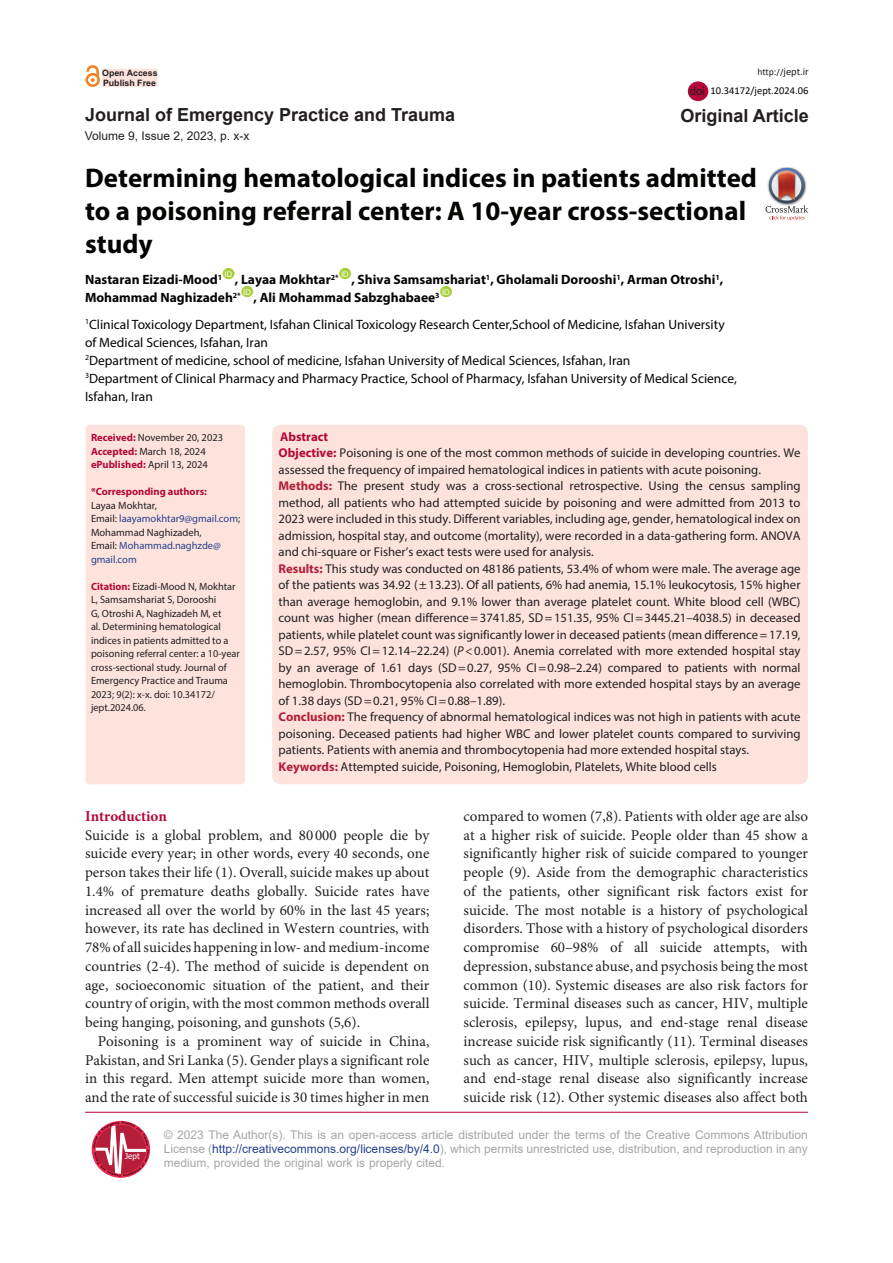
<style>
.page{position:relative;width:893px;height:1263px;background:#fff}
.page>*{position:absolute;margin:0;border:0;box-sizing:border-box;transform-origin:0 0}
.Pa3{font:700 27px/33px "Myriad Pro";color:#040503}
.t1{font:700 18px "Arial";color:#231f20}
.Body_Text{font:15px/18.8px "Minion Pro";color:#231f20;text-align:justify}
.t2{font:700 15px "Minion Pro";color:#b30838}
.t3{font:13.5px/18px "Myriad Pro";color:#040503}
.Pa3-2{font:700 13.5px "Myriad Pro";color:#040503}
.Body_Text-2{font:12.75px/16.5px "Myriad Pro";color:#231f20;text-align:justify}
.t4{font:700 12.75px "Myriad Pro";color:#b30838}
.t5{font:12px/14.4px "Arial";color:#a5a5a5;text-align:justify}
.t6{font:12px "Arial";color:#231f20}
.t7{font:11.25px "Arial";color:#231f20}
.t8{font:10.5px/13.5px "Myriad Pro";color:#231f20}
.t9{font:10.5px/13.5px "Myriad Pro";color:#253f8e}
.t10{font:700 10.5px "Myriad Pro";color:#b30838}
.t11{font:10.5px "Calibri";color:#040503}
.t12{font:9.75px "Calibri";color:#231f20}
.t13{font:700 8.85px "Arial";color:#231f20}
.t14{font:8.1px "Tahoma";color:#fff}
.t15{font:7.8px "Arial";color:#fff}
.s1{font-size:10.5px}
.s2{font-weight:700;color:#b30838}
.s3{color:#231f20}
.s4{font-weight:700;color:#b40837}
.s5{font-weight:700;color:#b21e3a}
.s6{font-style:italic}
.s7{color:#253f8e}
</style>
<div class="page">
<div style="left:223px;top:268px;width:11px;height:11px;background:#a6ce39;border-radius:50%"></div>
<div style="left:339px;top:268px;width:12px;height:11px;background:#a6ce39;border-radius:50%"></div>
<div style="left:241px;top:286px;width:12px;height:11px;background:#a6ce39;border-radius:50%"></div>
<div style="left:440px;top:286px;width:12px;height:11px;background:#a6ce39;border-radius:50%"></div>
<hr style="left:85px;top:1112px;width:723px;height:1px;background:#b30838">
<svg style="left:93px;top:1121px;width:57px;height:56px"></svg>
<div style="left:101px;top:68px;width:57px;height:19px;background:#fde3dc"></div>
<div style="left:101px;top:68px;width:57px;height:20px;border:1px solid #fff"></div>
<div style="left:86px;top:73px;width:14px;height:14px;border:3px solid #f58220;border-radius:50%"></div>
<svg style="left:85px;top:66px;width:15px;height:16px"></svg>
<div style="left:688px;top:81px;width:20px;height:20px;background:#b30838;border-radius:50%"></div>
<img style="left:781px;top:167px;width:13px;height:1px">
<svg style="left:765px;top:168px;width:43px;height:52px"></svg>
<div style="left:86px;top:425px;width:159px;height:359px;background:#fde3dc;border-radius:4px"></div>
<div style="left:272px;top:425px;width:536px;height:359px;background:#fde3dc;border-radius:9px"></div>
<p class="t13" style="left:102px;top:67px;width:57px">Open Access</p>
<p class="t12" style="left:757px;top:65px;width:53px">http://<span class="s1">jept.ir</span></p>
<p class="t13" style="left:103px;top:76px;width:54px">Publish Free</p>
<p class="t7" style="left:690px;top:83px;width:17px">doi</p>
<p class="t11" style="left:711px;top:83px;width:99px">10.34172/jept.2024.06</p>
<p class="t1" style="left:85px;top:102px;width:372px">Journal of Emergency Practice and Trauma</p>
<p class="t1" style="left:680px;top:103px;width:130px">Original Article</p>
<p class="t6" style="left:85px;top:127px;width:166px">Volume 9, Issue 2, 2023, p. x-x</p>
<p class="Pa3" style="left:85px;top:161px;width:673px">Determining hematological indices in patients admitted to a poisoning referral center: A 10-year cross-sectional study</p>
<p class="Pa3-2" style="left:85px;top:271px;width:139px">Nastaran Eizadi-Mood<sup>1</sup></p>
<p class="t15" style="left:225px;top:269px;width:9px">ID</p>
<p class="t15" style="left:341px;top:269px;width:9px">ID</p>
<p class="Pa3-2" style="left:235px;top:271px;width:105px">, Layaa Mokhtar<sup>2*</sup></p>
<p class="Pa3-2" style="left:351px;top:271px;width:374px">, Shiva Samsamshariat<sup>1</sup>, Gholamali Dorooshi<sup>1</sup>, Arman Otroshi<sup>1</sup>,</p>
<p class="t15" style="left:442px;top:287px;width:9px">ID</p>
<p class="t3" style="left:85px;top:315px;width:641px"><sup>1</sup>Clinical Toxicology Department, Isfahan Clinical Toxicology Research Center,School of Medicine, Isfahan University</p>
<p class="t3" style="left:85px;top:333px;width:184px">of Medical Sciences, Isfahan, Iran</p>
<p class="t3" style="left:85px;top:351px;width:547px"><sup>2</sup>Department of medicine, school of medicine, Isfahan University of Medical Sciences, Isfahan, Iran</p>
<p class="t3" style="left:85px;top:369px;width:653px"><sup>3</sup>Department of Clinical Pharmacy and Pharmacy Practice, School of Pharmacy, Isfahan University of Medical Science,<br>Isfahan, Iran</p>
<p class="t15" style="left:243px;top:287px;width:9px">ID</p>
<p class="Pa3-2" style="left:85px;top:289px;width:157px">Mohammad Naghizadeh<sup>2*</sup></p>
<p class="Pa3-2" style="left:253px;top:289px;width:188px">, Ali Mohammad Sabzghabaee<sup>3</sup></p>
<p class="t8" style="left:91px;top:431px;width:134px"><span class="s2">Received:</span> November 20, 2023</p>
<p class="t8" style="left:91px;top:444px;width:116px"><span class="s2">Accepted:</span> March 18, 2024</p>
<p class="t8" style="left:91px;top:458px;width:118px"><span class="s2">ePublished:</span> April 13, 2024</p>
<p class="t10" style="left:91px;top:485px;width:117px">*Corresponding authors:</p>
<p class="t8" style="left:91px;top:498px;width:67px">Layaa Mokhtar,</p>
<p class="t9" style="left:91px;top:512px;width:151px"><span class="s3">Email:</span> laayamokhtar9@gmail.com<span class="s3">;</span></p>
<p class="t8" style="left:91px;top:525px;width:112px">Mohammad Naghizadeh,</p>
<p class="t9" style="left:91px;top:539px;width:131px"><span class="s3">Email:</span> Mohammad.naghzde@ gmail.com</p>
<p class="t8" style="left:91px;top:579px;width:150px"><span class="s2">Citation:</span> Eizadi-Mood N, Mokhtar<br>L, Samsamshariat S, Dorooshi<br>G, Otroshi A, Naghizadeh M, et<br>al. Determining hematological indices in patients admitted to a poisoning referral center: a 10-year cross-sectional study. Journal of<br>Emergency Practice and Trauma<br>2023; 9(2): x-x. doi: 10.34172/ jept.2024.06.</p>
<p class="t4" style="left:280px;top:428px;width:50px">Abstract</p>
<p class="Body_Text-2" style="left:279px;top:444px;width:524px"><span class="s4">Objective:</span> Poisoning is one of the most common methods of suicide in developing countries. We assessed the frequency of impaired hematological indices in patients with acute poisoning.</p>
<p class="Body_Text-2" style="left:279px;top:477px;width:524px"><span class="s5">Methods:</span> The present study was a cross-sectional retrospective. Using the census sampling method, all patients who had attempted suicide by poisoning and were admitted from 2013 to 2023 were included in this study. Different variables, including age, gender, hematological index on admission, hospital stay, and outcome (mortality), were recorded in a data-gathering form. ANOVA and chi-square or Fisher’s exact tests were used for analysis.</p>
<p class="Body_Text-2" style="left:279px;top:560px;width:524px"><span class="s5">Results:</span> This study was conducted on 48186 patients, 53.4% of whom were male. The average age of the patients was 34.92 (±13.23). Of all patients, 6% had anemia, 15.1% leukocytosis, 15% higher than average hemoglobin, and 9.1% lower than average platelet count. White blood cell (WBC) count was higher (mean difference=3741.85, SD=151.35, 95% CI=3445.21–4038.5) in deceased patients, while platelet count was significantly lower in deceased patients (mean difference=17.19, SD=2.57, 95% CI=12.14–22.24) (<span class="s6">P&lt;</span>0.001). Anemia correlated with more extended hospital stay by an average of 1.61 days (SD=0.27, 95% CI=0.98–2.24) compared to patients with normal hemoglobin. Thrombocytopenia also correlated with more extended hospital stays by an average of 1.38 days (SD=0.21, 95% CI=0.88–1.89).</p>
<p class="Body_Text-2" style="left:279px;top:708px;width:524px"><span class="s5">Conclusion:</span> The frequency of abnormal hematological indices was not high in patients with acute poisoning. Deceased patients had higher WBC and lower platelet counts compared to surviving patients. Patients with anemia and thrombocytopenia had more extended hospital stays.</p>
<p class="Body_Text-2" style="left:279px;top:758px;width:440px"><span class="s5">Keywords:</span> Attempted suicide, Poisoning, Hemoglobin, Platelets, White blood cells</p>
<p class="t2" style="left:85px;top:805px;width:83px">Introduction</p>
<p class="Body_Text" style="left:85px;top:826px;width:346px">Suicide is a global problem, and 80 000 people die by suicide every year; in other words, every 40 seconds, one person takes their life (1). Overall, suicide makes up about 1.4% of premature deaths globally. Suicide rates have increased all over the world by 60% in the last 45 years; however, its rate has declined in Western countries, with 78% of all suicides happening in low- and medium-income countries (2-4). The method of suicide is dependent on age, socioeconomic situation of the patient, and their country of origin, with the most common methods overall being hanging, poisoning, and gunshots (5,6).</p>
<p class="Body_Text" style="left:85px;top:1032px;width:346px;text-indent:13px">Poisoning is a prominent way of suicide in China, Pakistan, and Sri Lanka (5). Gender plays a significant role in this regard. Men attempt suicide more than women, and the rate of successful suicide is 30 times higher in men</p>
<p class="Body_Text" style="left:463px;top:807px;width:346px">compared to women (7,8). Patients with older age are also at a higher risk of suicide. People older than 45 show a significantly higher risk of suicide compared to younger people (9). Aside from the demographic characteristics of the patients, other significant risk factors exist for suicide. The most notable is a history of psychological disorders. Those with a history of psychological disorders compromise 60–98% of all suicide attempts, with depression, substance abuse, and psychosis being the most common (10). Systemic diseases are also risk factors for suicide. Terminal diseases such as cancer, HIV, multiple sclerosis, epilepsy, lupus, and end-stage renal disease increase suicide risk significantly (11). Terminal diseases such as cancer, HIV, multiple sclerosis, epilepsy, lupus, and end-stage renal disease also significantly increase suicide risk (12). Other systemic diseases also affect both</p>
<p class="t14" style="left:125px;top:1150px;width:16px">Jept</p>
<p class="t5" style="left:164px;top:1127px;width:646px">© 2023 The Author(s). This is an open-access article distributed under the terms of the Creative Commons Attribution License (<span class="s7">http://creativecommons.org/licenses/by/4.0</span>), which permits unrestricted use, distribution, and reproduction in any medium, provided the original work is properly cited.</p>
</div>
